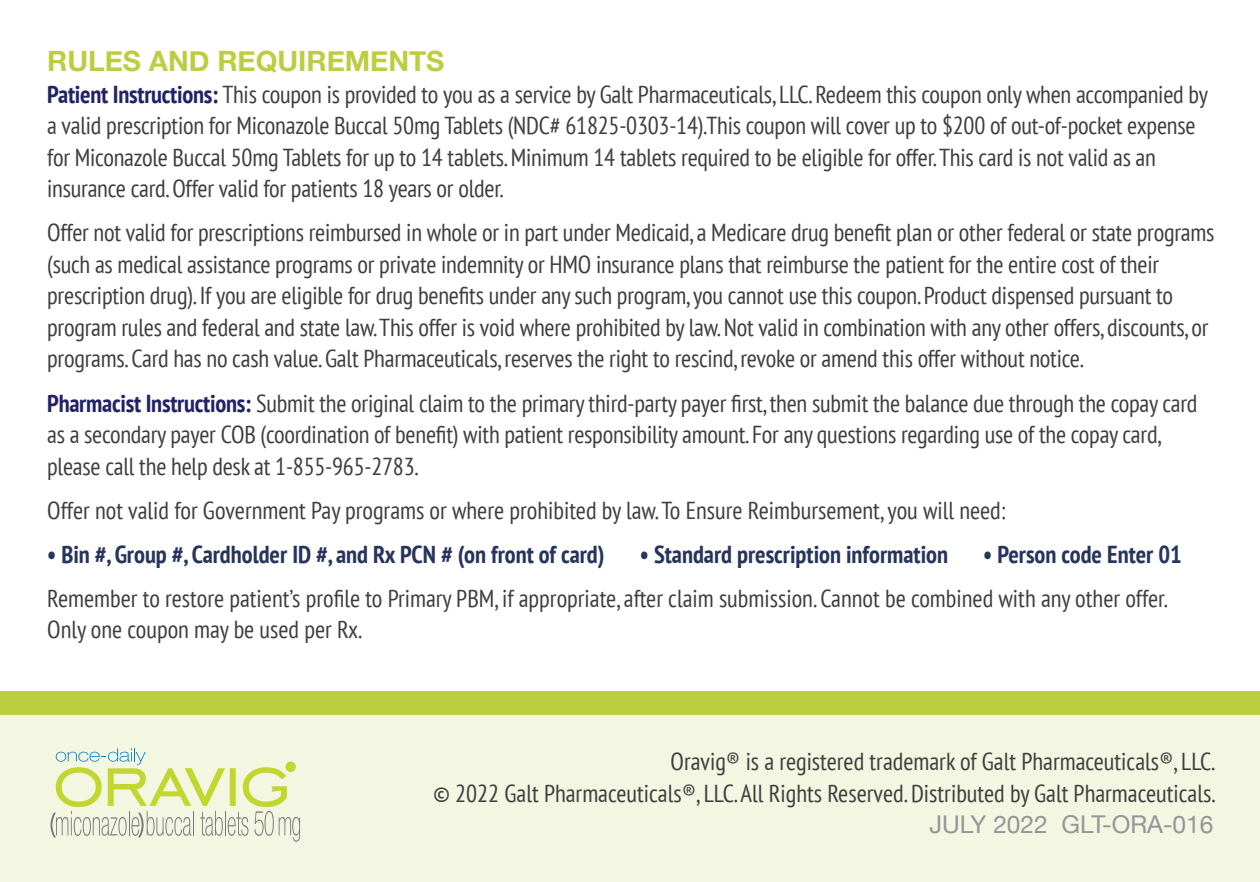
<style>
.page{position:relative;width:1260px;height:882px;background:#fff}
.page>*{position:absolute;margin:0;border:0;box-sizing:border-box;transform-origin:0 0}
.t1{font:700 28px "Helvetica Neue";color:#bcce40}
.t2{font:condensed 24.5px/31.5px "PT Sans";letter-spacing:-.01em;color:#3e3e3f}
.t3{font:700 condensed 24.5px "PT Sans";color:#27345b}
.t4{font:24.5px "Helvetica Neue";color:#939598}
.s1{font-weight:700;color:#222367}
</style>
<div class="page">
<div style="left:0;top:702px;width:1260px;height:180px;background:#f3f6e0"></div>
<svg style="left:51px;top:748px;width:249px;height:94px"></svg>
<div style="left:0;top:692px;width:1260px;height:23px;background:#bcce40"></div>
<p class="t1" style="left:47px;top:39px;width:399px">RULES AND REQUIREMENTS</p>
<p class="t2" style="left:47px;top:78px;width:1162px"><span class="s1">Patient Instructions:</span> This coupon is provided to you as a service by Galt Pharmaceuticals, LLC. Redeem this coupon only when accompanied by a valid prescription for Miconazole Buccal 50mg Tablets (NDC# 61825-0303-14).This coupon will cover up to $200 of out-of-pocket expense for Miconazole Buccal 50mg Tablets for up to 14 tablets. Minimum 14 tablets required to be eligible for offer. This card is not valid as an insurance card. Offer valid for patients 18 years or older.</p>
<p class="t2" style="left:47px;top:217px;width:1169px">Offer not valid for prescriptions reimbursed in whole or in part under Medicaid, a Medicare drug benefit plan or other federal or state programs (such as medical assistance programs or private indemnity or HMO insurance plans that reimburse the patient for the entire cost of their prescription drug). If you are eligible for drug benefits under any such program, you cannot use this coupon. Product dispensed pursuant to program rules and federal and state law. This offer is void where prohibited by law. Not valid in combination with any other offers, discounts, or programs. Card has no cash value. Galt Pharmaceuticals, reserves the right to rescind, revoke or amend this offer without notice.</p>
<p class="t2" style="left:47px;top:387px;width:1152px"><span class="s1">Pharmacist Instructions:</span> Submit the original claim to the primary third-party payer first, then submit the balance due through the copay card as a secondary payer COB (coordination of benefit) with patient responsibility amount. For any questions regarding use of the copay card, please call the help desk at 1-855-965-2783.</p>
<p class="t2" style="left:47px;top:494px;width:960px">Offer not valid for Government Pay programs or where prohibited by law. To Ensure Reimbursement, you will need:</p>
<p class="t3" style="left:47px;top:538px;width:559px">• Bin #, Group #, Cardholder ID #, and Rx PCN # (on front of card)</p>
<p class="t3" style="left:640px;top:538px;width:310px">• Standard prescription information</p>
<p class="t3" style="left:983px;top:538px;width:200px">• Person code Enter 01</p>
<p class="t2" style="left:47px;top:582px;width:1122px">Remember to restore patient’s profile to Primary PBM, if appropriate, after claim submission. Cannot be combined with any other offer.<br>Only one coupon may be used per Rx.</p>
<p class="t2" style="left:433px;top:745px;width:784px;text-align:right">Oravig® is a registered trademark of Galt Pharmaceuticals®, LLC.<br>© 2022 Galt Pharmaceuticals®, LLC. All Rights Reserved. Distributed by Galt Pharmaceuticals.</p>
<p class="t4" style="left:929px;top:807px;width:286px">JULY 2022 GLT-ORA-016</p>
</div>
